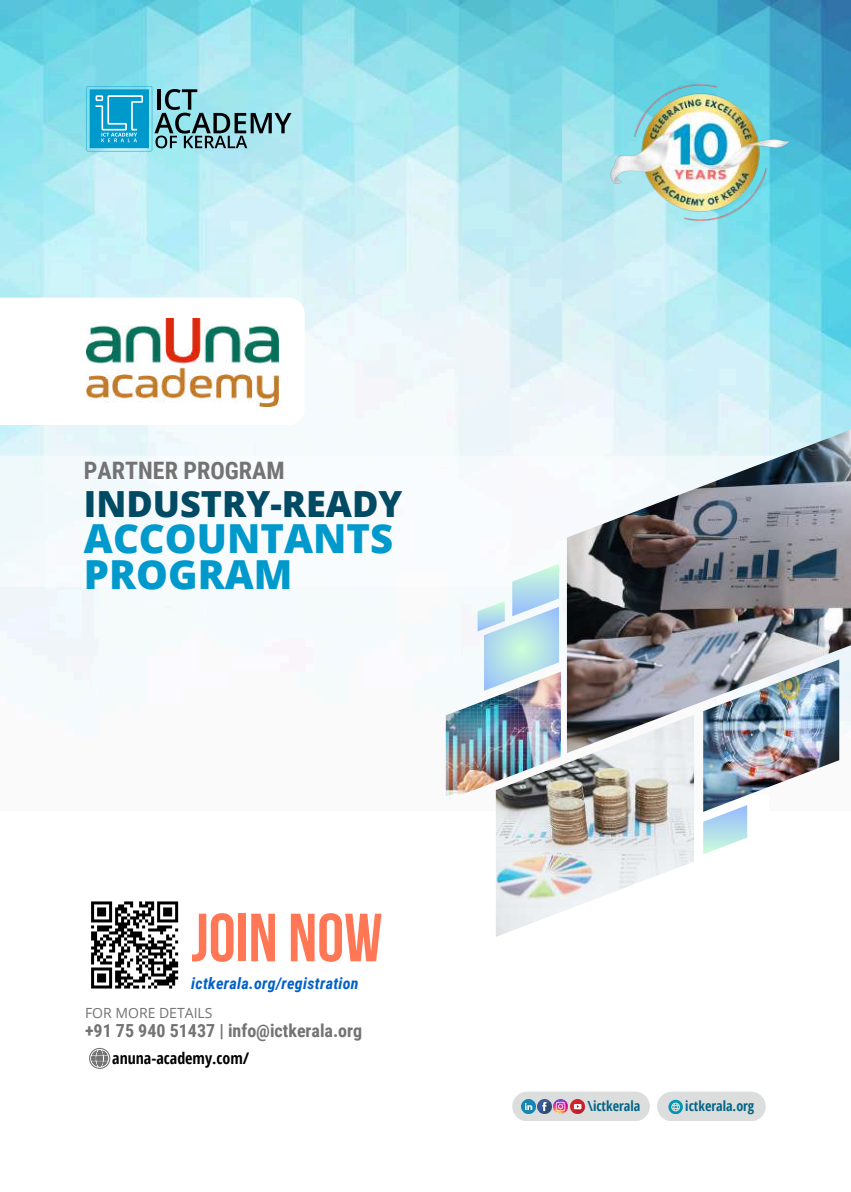
<style>
.page{position:relative;width:851px;height:1192px;background:#fff}
.page>*{position:absolute;margin:0;border:0;box-sizing:border-box;transform-origin:0 0}
.t1{font:700 68px "Bebas Neue";color:#f75}
.t2{font:800 40px/36px "Open Sans";color:#09c}
.t3{font:800 36px "Open Sans";color:#004a63}
.t4{font:700 24px "Roboto Condensed";color:#737373}
.t5{font:700 18px "Roboto Condensed";color:#737373}
.t6{font:italic 700 16px "Roboto Condensed";letter-spacing:.02em;color:#0260c7}
.t7{font:700 16px "Open Sans Condensed";color:#000}
.t8{font:700 14px "Open Sans Condensed";color:#036586}
.t9{font:14px "Open Sans";color:#737373}
</style>
<div class="page">
<img style="left:0;top:0;width:850px;height:1121px">
<svg style="left:0;top:455px;width:567px;height:131px"></svg>
<img style="left:567px;top:427px;width:283px;height:325px">
<img style="left:496px;top:714px;width:198px;height:222px">
<img style="left:703px;top:659px;width:136px;height:152px">
<img style="left:446px;top:671px;width:115px;height:129px">
<svg style="left:0;top:297px;width:305px;height:128px"></svg>
<svg style="left:89px;top:1047px;width:21px;height:21px"></svg>
<div style="left:85px;top:895px;width:99px;height:99px;background:#fff"></div>
<svg style="left:91px;top:901px;width:88px;height:88px"></svg>
<div style="left:512px;top:1091px;width:137px;height:29px;background:#dcdddd;border-radius:15px"></div>
<img style="left:521px;top:1099px;width:46px;height:14px">
<img style="left:570px;top:1099px;width:14px;height:14px">
<div style="left:657px;top:1091px;width:108px;height:29px;background:#dcdddd;border-radius:15px"></div>
<svg style="left:668px;top:1099px;width:14px;height:14px"></svg>
<svg style="left:86px;top:86px;width:205px;height:65px;background:#67b5c7"></svg>
<img style="left:610px;top:85px;width:178px;height:136px">
<img style="left:86px;top:318px;width:192px;height:88px">
<svg style="left:477px;top:563px;width:82px;height:127px"></svg>
<svg style="left:703px;top:804px;width:44px;height:50px"></svg>
<h3 class="t4" style="left:84px;top:456px;width:202px">PARTNER PROGRAM</h3>
<h3 class="t3" style="left:84px;top:478px;width:320px">INDUSTRY-READY</h3>
<h2 class="t2" style="left:84px;top:519px;width:311px">ACCOUNTANTS<br>PROGRAM</h2>
<h1 class="t1" style="left:191px;top:910px;width:193px">JOIN Now</h1>
<p class="t6" style="left:191px;top:974px;width:169px">ictkerala.org/registration</p>
<p class="t9" style="left:85px;top:1002px;width:129px">FOR MORE DETAILS</p>
<p class="t5" style="left:85px;top:1020px;width:278px">+91 75 940 51437 | info@ictkerala.org</p>
<p class="t7" style="left:112px;top:1046px;width:138px">anuna-academy.com/</p>
<p class="t8" style="left:587px;top:1095px;width:54px">\ictkerala</p>
<p class="t8" style="left:685px;top:1095px;width:71px">ictkerala.org</p>
</div>
